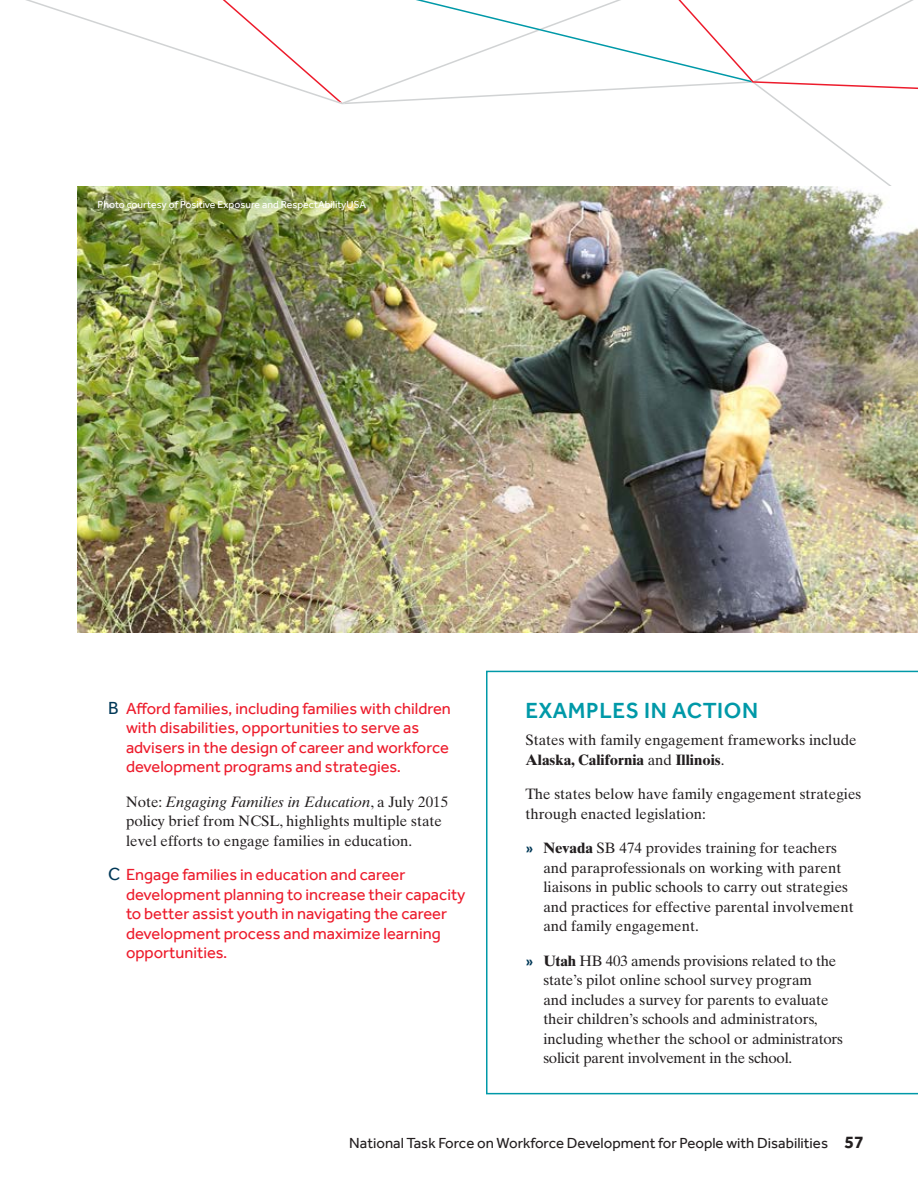
<style>
.page{position:relative;width:918px;height:1188px;background:#fff}
.page>*{position:absolute;margin:0;border:0;box-sizing:border-box;transform-origin:0 0}
.t1{font:500 22.5px "Effra";letter-spacing:.025em;color:#0099a8}
.t2{font:16.5px/19.5px "Effra";color:#ed1c2c}
.Body{font:15px/19.5px "Times Ten LT";color:#231f20}
.t3{font:15px "Effra";color:#231f20}
.t4{font:10.5px "Effra";color:#fff}
.s1{font-size:18px;color:#003857}
.s2{font-style:italic}
.s3{font-weight:700}
.s4{font-family:"Effra";font-weight:500;color:#003857}
.s5{font-weight:700;font-size:18px}
</style>
<div class="page">
<svg style="left:26px;top:0;width:182px;height:60px"></svg>
<svg style="left:208px;top:0;width:710px;height:186px"></svg>
<img style="left:78px;top:186px;width:840px;height:447px">
<svg style="left:486px;top:671px;width:432px;height:423px"></svg>
<p class="t4" style="left:98px;top:199px;width:270px">Photo courtesy of Positive Exposure and RespectAbilityUSA</p>
<p class="t2" style="left:126px;top:698px;width:326px;text-indent:-18px"><span class="s1">B</span> Afford families, including families with children with disabilities, opportunities to serve as advisers in the design of career and workforce development programs and strategies.</p>
<p class="Body" style="left:126px;top:792px;width:324px">Note: <span class="s2">Engaging Families in Education</span>, a July 2015 policy brief from NCSL, highlights multiple state level efforts to engage families in education.</p>
<p class="t2" style="left:126px;top:865px;width:341px;text-indent:-18px"><span class="s1">C</span> Engage families in education and career development planning to increase their capacity to better assist youth in navigating the career development process and maximize learning opportunities.</p>
<h4 class="t1" style="left:525px;top:697px;width:234px">EXAMPLES IN ACTION</h4>
<p class="Body" style="left:525px;top:730px;width:333px">States with family engagement frameworks include<br><span class="s3">Alaska, California</span> and <span class="s3">Illinois</span>.</p>
<p class="Body" style="left:525px;top:784px;width:338px">The states below have family engagement strategies through enacted legislation:</p>
<p class="Body" style="left:543px;top:838px;width:312px;text-indent:-18px"><span class="s4">»</span> <span class="s3">Nevada</span> SB 474 provides training for teachers and paraprofessionals on working with parent liaisons in public schools to carry out strategies and practices for effective parental involvement and family engagement.</p>
<p class="Body" style="left:543px;top:951px;width:301px;text-indent:-18px"><span class="s4">»</span> <span class="s3">Utah</span> HB 403 amends provisions related to the state’s pilot online school survey program<br>and includes a survey for parents to evaluate their children’s schools and administrators, including whether the school or administrators solicit parent involvement in the school.</p>
<p class="t3" style="left:349px;top:1135px;width:516px">National Task Force on Workforce Development for People with Disabilities <span class="s5">57</span></p>
</div>
